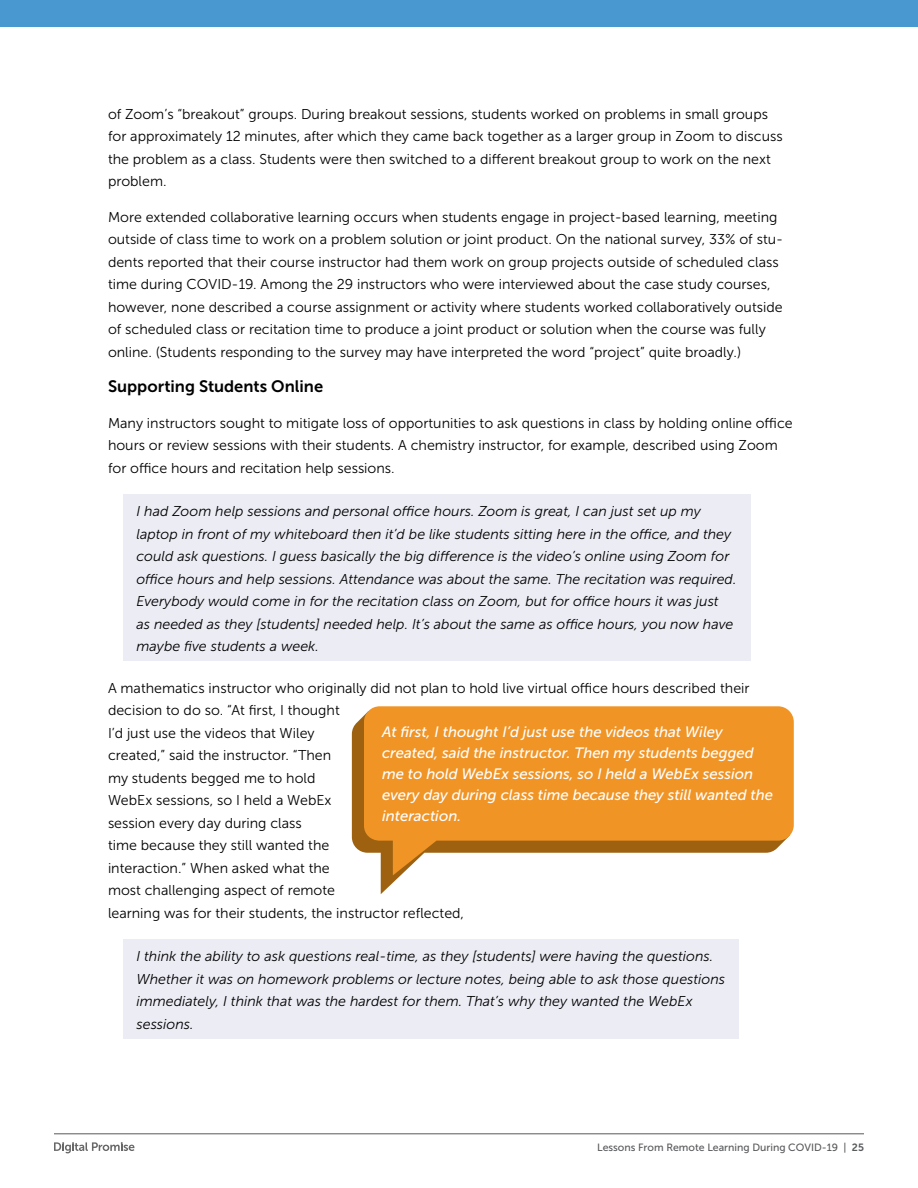
<style>
.page{position:relative;width:918px;height:1188px;background:#fff}
.page>*{position:absolute;margin:0;border:0;box-sizing:border-box;transform-origin:0 0}
.t1{font:16.5px "Museo Sans 700";color:#000}
.t2{font:italic 15px/21px "Museo Sans 500";color:#fff}
.t3{font:14.25px/22.5px "Museo Sans 300";color:#000}
.t4{font:italic 14.25px/22.5px "Museo Sans 300";color:#000}
.t5{font:10.5px "Museo Sans 500";color:#58595b}
.s1{font-family:"Museo Sans 700"}
</style>
<div class="page">
<hr style="left:54px;top:1134px;width:810px;height:1px;background:#58595b">
<div style="left:0;top:0;width:918px;height:27px;background:#4a98d0"></div>
<svg style="left:54px;top:1142px;width:80px;height:11px"></svg>
<div style="left:123px;top:495px;width:627px;height:166px;background:#ececf5"></div>
<div style="left:123px;top:940px;width:616px;height:99px;background:#ececf5"></div>
<svg style="left:352px;top:715px;width:49px;height:179px;fill:#9e610f"></svg>
<svg style="left:364px;top:706px;width:430px;height:169px;background:#ec9e40"></svg>
<p class="t3" style="left:108px;top:103px;width:676px">of Zoom’s “breakout” groups. During breakout sessions, students worked on problems in small groups for approximately 12 minutes, after which they came back together as a larger group in Zoom to discuss the problem as a class. Students were then switched to a diferent breakout group to work on the next problem.</p>
<p class="t3" style="left:108px;top:206px;width:677px">More extended collaborative learning occurs when students engage in project-based learning, meeting outside of class time to work on a problem solution or joint product. On the national survey, 33% of stu&shy;dents reported that their course instructor had them work on group projects outside of scheduled class time during COVID-19. Among the 29 instructors who were interviewed about the case study courses, however, none described a course assignment or activity where students worked collaboratively outside of scheduled class or recitation time to produce a joint product or solution when the course was fully online. (Students responding to the survey may have interpreted the word “project” quite broadly.)</p>
<p class="t1" style="left:108px;top:377px;width:217px">Supporting Students Online</p>
<p class="t3" style="left:108px;top:412px;width:686px">Many instructors sought to mitigate loss of opportunities to ask questions in class by holding online ofce hours or review sessions with their students. A chemistry instructor, for example, described using Zoom for ofce hours and recitation help sessions.</p>
<p class="t4" style="left:136px;top:500px;width:602px">I had Zoom help sessions and personal ofce hours. Zoom is great, I can just set up my laptop in front of my whiteboard then it’d be like students sitting here in the ofce, and they could ask questions. I guess basically the big diference is the video’s online using Zoom for ofce hours and help sessions. Attendance was about the same. The recitation was required.<br>Everybody would come in for the recitation class on Zoom, but for ofce hours it was just<br>as needed as they [students] needed help. It’s about the same as ofce hours, you now have maybe fve students a week.</p>
<p class="t3" style="left:108px;top:676px;width:643px">A mathematics instructor who originally did not plan to hold live virtual ofce hours described their</p>
<p class="t3" style="left:108px;top:699px;width:233px">decision to do so. “At frst, I thought I’d just use the videos that Wiley created,” said the instructor. “Then my students begged me to hold WebEx sessions, so I held a WebEx session every day during class<br>time because they still wanted the interaction.” When asked what the most challenging aspect of remote</p>
<p class="t2" style="left:382px;top:721px;width:393px">At frst, I thought I’d just use the videos that Wiley created, said the instructor. Then my students begged me to hold WebEx sessions, so I held a WebEx session every day during class time because they still wanted the interaction.</p>
<p class="t3" style="left:108px;top:901px;width:358px">learning was for their students, the instructor refected,</p>
<p class="t4" style="left:136px;top:945px;width:590px">I think the ability to ask questions real-time, as they [students] were having the questions.<br>Whether it was on homework problems or lecture notes, being able to ask those questions immediately, I think that was the hardest for them. That’s why they wanted the WebEx sessions.</p>
<p class="t5" style="left:597px;top:1142px;width:268px">Lessons From Remote Learning During COVID-19 | <span class="s1">25</span></p>
</div>
